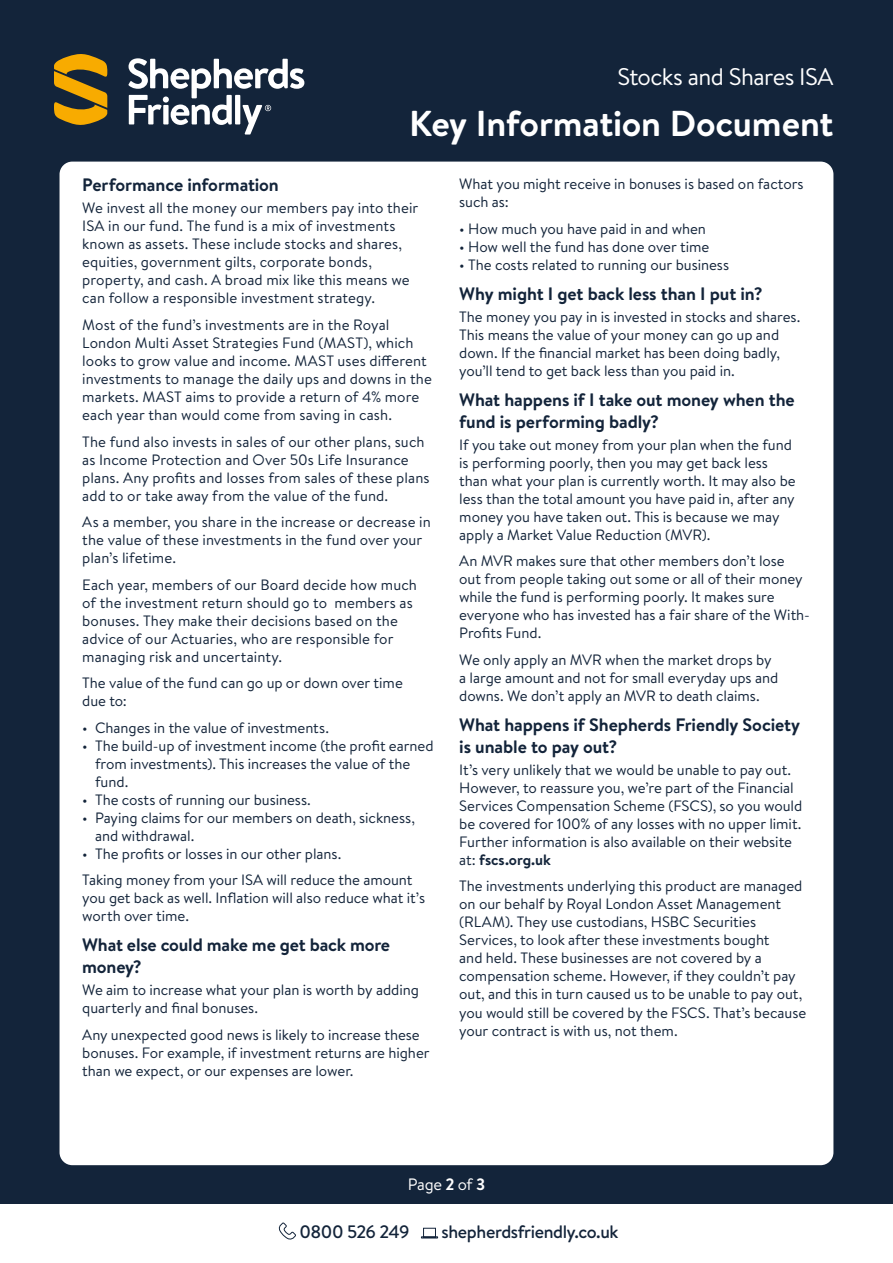
<style>
.page{position:relative;width:893px;height:1263px;background:#fff}
.page>*{position:absolute;margin:0;border:0;box-sizing:border-box;transform-origin:0 0}
.t1{font:700 36px "Brandon Text";letter-spacing:-.005em;color:#fff}
.t2{font:24px "Brandon Text";letter-spacing:-.025em;color:#fff}
.t3{font:700 18px/21.6px "Brandon Text";letter-spacing:-.005em;color:#13243a}
.t4{font:500 18px "Brandon Text";letter-spacing:-.025em;color:#13243a}
.t5{font:500 18px "Brandon Text";letter-spacing:-.045em;color:#13243a}
.t6{font:16.5px "Brandon Text";letter-spacing:-.02em;color:#fff}
.t7{font:15px/18px "Brandon Text";color:#13243a}
.s1{font-weight:700}
</style>
<div class="page">
<div style="left:0;top:0;width:893px;height:1203px;background:#13243a"></div>
<div style="left:60px;top:162px;width:773px;height:1003px;background:#fff;border-radius:13px"></div>
<svg style="left:278px;top:1222px;width:18px;height:18px"></svg>
<svg style="left:421px;top:1227px;width:17px;height:12px"></svg>
<svg style="left:54px;top:54px;width:54px;height:71px"></svg>
<svg style="left:128px;top:58px;width:176px;height:77px"></svg>
<h2 class="t2" style="left:617px;top:60px;width:217px">Stocks and Shares ISA</h2>
<h1 class="t1" style="left:409px;top:99px;width:426px">Key Information Document</h1>
<p class="t3" style="left:82px;top:174px;width:198px">Performance information</p>
<p class="t7" style="left:82px;top:199px;width:338px">We invest all the money our members pay into their ISA in our fund. The fund is a mix of investments known as assets. These include stocks and shares, equities, government gilts, corporate bonds, property, and cash. A broad mix like this means we can follow a responsible investment strategy.</p>
<p class="t7" style="left:82px;top:315px;width:351px">Most of the fund’s investments are in the Royal London Multi Asset Strategies Fund (MAST), which looks to grow value and income. MAST uses different investments to manage the daily ups and downs in the markets. MAST aims to provide a return of 4% more each year than would come from saving in cash.</p>
<p class="t7" style="left:82px;top:432px;width:349px">The fund also invests in sales of our other plans, such as Income Protection and Over 50s Life Insurance plans. Any profits and losses from sales of these plans add to or take away from the value of the fund.</p>
<p class="t7" style="left:82px;top:512px;width:350px">As a member, you share in the increase or decrease in the value of these investments in the fund over your plan’s lifetime.</p>
<p class="t7" style="left:82px;top:575px;width:336px">Each year, members of our Board decide how much of the investment return should go to members as bonuses. They make their decisions based on the advice of our Actuaries, who are responsible for managing risk and uncertainty.</p>
<p class="t7" style="left:82px;top:673px;width:322px">The value of the fund can go up or down over time due to:</p>
<p class="t7" style="left:82px;top:718px;width:248px">• Changes in the value of investments.</p>
<p class="t7" style="left:95px;top:736px;width:340px;text-indent:-13px">• The build-up of investment income (the profit earned from investments). This increases the value of the fund.</p>
<p class="t7" style="left:82px;top:790px;width:230px">• The costs of running our business.</p>
<p class="t7" style="left:95px;top:808px;width:321px;text-indent:-13px">• Paying claims for our members on death, sickness, and withdrawal.</p>
<p class="t7" style="left:82px;top:839px;width:332px;line-height:26.5px">• The profits or losses in our other plans.<br>Taking money from your ISA will reduce the amount</p>
<p class="t7" style="left:82px;top:888px;width:344px">you get back as well. Inflation will also reduce what it’s worth over time.</p>
<p class="t3" style="left:82px;top:934px;width:309px">What else could make me get back more money?</p>
<p class="t7" style="left:82px;top:980px;width:338px">We aim to increase what your plan is worth by adding quarterly and final bonuses.</p>
<p class="t7" style="left:82px;top:1025px;width:349px">Any unexpected good news is likely to increase these bonuses. For example, if investment returns are higher than we expect, or our expenses are lower.</p>
<p class="t7" style="left:459px;top:174px;width:346px">What you might receive in bonuses is based on factors such as:</p>
<p class="t7" style="left:459px;top:219px;width:248px">• How much you have paid in and when</p>
<p class="t7" style="left:459px;top:237px;width:252px">• How well the fund has done over time</p>
<p class="t7" style="left:459px;top:255px;width:271px">• The costs related to running our business</p>
<p class="t3" style="left:459px;top:282px;width:305px">Why might I get back less than I put in?</p>
<p class="t7" style="left:459px;top:307px;width:343px">The money you pay in is invested in stocks and shares.<br>This means the value of your money can go up and down. If the financial market has been doing badly, you’ll tend to get back less than you paid in.</p>
<p class="t3" style="left:459px;top:389px;width:337px">What happens if I take out money when the fund is performing badly?</p>
<p class="t7" style="left:459px;top:435px;width:338px">If you take out money from your plan when the fund is performing poorly, then you may get back less than what your plan is currently worth. It may also be less than the total amount you have paid in, after any money you have taken out. This is because we may apply a Market Value Reduction (MVR).</p>
<p class="t7" style="left:459px;top:552px;width:352px">An MVR makes sure that other members don’t lose out from people taking out some or all of their money while the fund is performing poorly. It makes sure everyone who has invested has a fair share of the With-Profits Fund.</p>
<p class="t7" style="left:459px;top:650px;width:321px">We only apply an MVR when the market drops by a large amount and not for small everyday ups and downs. We don’t apply an MVR to death claims.</p>
<p class="t3" style="left:459px;top:714px;width:342px">What happens if Shepherds Friendly Society is unable to pay out?</p>
<p class="t7" style="left:459px;top:760px;width:344px">It’s very unlikely that we would be unable to pay out.<br>However, to reassure you, we’re part of the Financial Services Compensation Scheme (FSCS), so you would be covered for 100% of any losses with no upper limit.<br>Further information is also available on their website at: <span class="s1">fscs.org.uk</span></p>
<p class="t7" style="left:459px;top:877px;width:349px">The investments underlying this product are managed on our behalf by Royal London Asset Management (RLAM). They use custodians, HSBC Securities Services, to look after these investments bought<br>and held. These businesses are not covered by a compensation scheme. However, if they couldn’t pay out, and this in turn caused us to be unable to pay out, you would still be covered by the FSCS. That’s because your contract is with us, not them.</p>
<p class="t6" style="left:408px;top:1172px;width:79px">Page <span class="s1">2</span> of <span class="s1">3</span></p>
<p class="t5" style="left:300px;top:1220px;width:111px">0800 526 249</p>
<p class="t4" style="left:442px;top:1220px;width:178px">shepherdsfriendly.co.uk</p>
</div>
